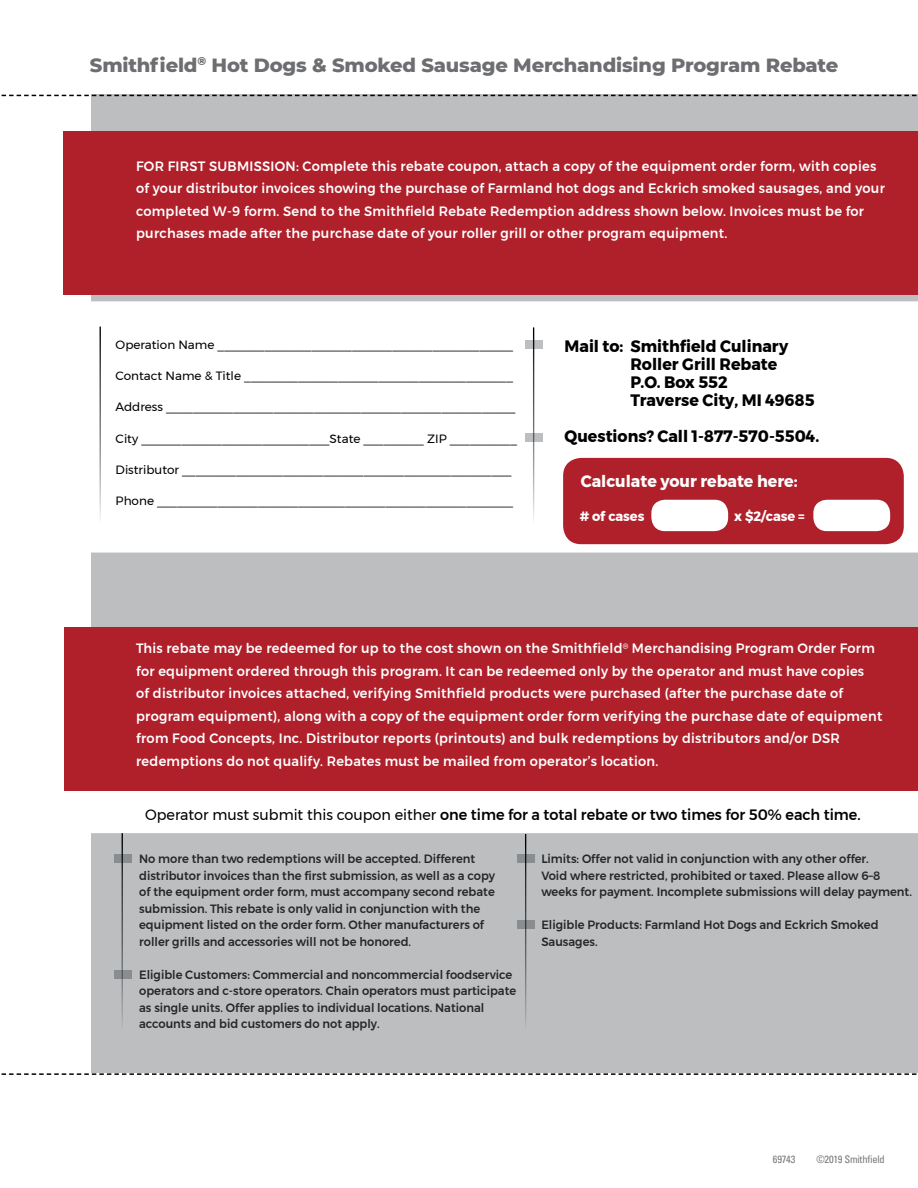
<style>
.page{position:relative;width:918px;height:1188px;background:#fff}
.page>*{position:absolute;margin:0;border:0;box-sizing:border-box;transform-origin:0 0}
.t1{font:800 19.5px "Montserrat";letter-spacing:-.01em;color:#6d6e71}
.t2{font:700 16.5px/18px "Montserrat";color:#000;scale:.96 1}
.t3{font:700 16.5px "Montserrat";color:#fff;scale:.96 1}
.t4{font:500 15px "Montserrat";color:#000;scale:.96 1}
.t5{font:500 13.5px/22.5px "Montserrat";letter-spacing:.02em;color:#fff;scale:.96 1}
.t6{font:700 13.5px "Montserrat";color:#fff;scale:.96 1}
.t7{font:500 12px/16.5px "Montserrat";color:#000;scale:.96 1}
.t8{font:12px "Montserrat";color:#000}
.t9{font:condensed 10.5px "Univers";letter-spacing:-.02em;color:#77787b}
.s1{font-weight:400}
</style>
<div class="page">
<div style="left:91px;top:94px;width:827px;height:979px;background:#bcbec0"></div>
<div style="left:91px;top:791px;width:827px;height:42px;background:#fff"></div>
<hr style="left:122px;top:833px;width:1px;height:196px;background:#fff">
<hr style="left:525px;top:834px;width:1px;height:195px;background:#fff">
<svg style="left:114px;top:854px;width:18px;height:9px"></svg>
<svg style="left:517px;top:854px;width:18px;height:9px"></svg>
<svg style="left:517px;top:921px;width:18px;height:8px"></svg>
<svg style="left:114px;top:971px;width:18px;height:8px"></svg>
<div style="left:65px;top:627px;width:853px;height:164px;background:#af202b"></div>
<div style="left:91px;top:301px;width:827px;height:252px;background:#fff"></div>
<hr style="left:100px;top:327px;width:1px;height:196px;background:#fff">
<hr style="left:533px;top:327px;width:1px;height:196px;background:#fff">
<div style="left:525px;top:340px;width:17px;height:8px;background:#bcbec0"></div>
<div style="left:525px;top:434px;width:17px;height:8px;background:#bcbec0"></div>
<svg style="left:1px;top:95px;width:916px;height:1px"></svg>
<svg style="left:1px;top:1073px;width:916px;height:2px"></svg>
<div style="left:64px;top:131px;width:854px;height:163px;background:#af202b"></div>
<div style="left:563px;top:458px;width:341px;height:86px;background:#af202b;border-radius:18px"></div>
<div style="left:651px;top:500px;width:77px;height:31px;background:#fff;border-radius:13px"></div>
<div style="left:813px;top:500px;width:77px;height:31px;background:#fff;border-radius:13px"></div>
<h1 class="t1" style="left:90px;top:51px;width:750px">Smithfield<sup>®</sup> Hot Dogs &amp; Smoked Sausage Merchandising Program Rebate</h1>
<p class="t5" style="left:136px;top:155px;width:781px">FOR FIRST SUBMISSION: Complete this rebate coupon, attach a copy of the equipment order form, with copies of your distributor invoices showing the purchase of Farmland hot dogs and Eckrich smoked sausages, and your completed W-9 form. Send to the Smithfield Rebate Redemption address shown below. Invoices must be for purchases made after the purchase date of your roller grill or other program equipment.</p>
<p class="t8" style="left:116px;top:336px;width:399px">Operation Name ____________________________________________</p>
<p class="t8" style="left:116px;top:367px;width:399px">Contact Name &amp; Title ________________________________________</p>
<p class="t8" style="left:116px;top:398px;width:401px">Address ____________________________________________________</p>
<p class="t8" style="left:116px;top:429px;width:403px">City ____________________________State _________ ZIP __________</p>
<p class="t8" style="left:116px;top:460px;width:397px">Distributor _________________________________________________</p>
<p class="t8" style="left:116px;top:491px;width:399px">Phone _____________________________________________________</p>
<p class="t2" style="left:631px;top:337px;width:193px;text-indent:-66px">Mail to: Smithfield Culinary<br>Roller Grill Rebate<br>P.O. Box 552<br>Traverse City, MI 49685</p>
<p class="t2" style="left:565px;top:427px;width:267px">Questions? Call 1-877-570-5504.</p>
<p class="t3" style="left:581px;top:468px;width:227px">Calculate your rebate here:</p>
<p class="t6" style="left:580px;top:505px;width:69px"># of cases</p>
<p class="t6" style="left:734px;top:505px;width:75px">x $2/case =</p>
<p class="t5" style="left:136px;top:637px;width:779px">This rebate may be redeemed for up to the cost shown on the Smithfield<sup>®</sup> Merchandising Program Order Form for equipment ordered through this program. It can be redeemed only by the operator and must have copies<br>of distributor invoices attached, verifying Smithfield products were purchased (after the purchase date of program equipment), along with a copy of the equipment order form verifying the purchase date of equipment from Food Concepts, Inc. Distributor reports (printouts) and bulk redemptions by distributors and/or DSR redemptions do not qualify. Rebates must be mailed from operator’s location.</p>
<p class="t4" style="left:145px;top:803px;width:747px"><span class="s1">Operator must submit this coupon either</span> one time for a total rebate or two times for 50% each time.</p>
<p class="t7" style="left:139px;top:850px;width:372px">No more than two redemptions will be accepted. Different distributor invoices than the first submission, as well as a copy of the equipment order form, must accompany second rebate submission. This rebate is only valid in conjunction with the equipment listed on the order form. Other manufacturers of roller grills and accessories will not be honored.</p>
<p class="t7" style="left:139px;top:966px;width:394px">Eligible Customers: Commercial and noncommercial foodservice operators and c-store operators. Chain operators must participate as single units. Offer applies to individual locations. National accounts and bid customers do not apply.</p>
<p class="t7" style="left:541px;top:850px;width:388px">Limits: Offer not valid in conjunction with any other offer.<br>Void where restricted, prohibited or taxed. Please allow 6–8 weeks for payment. Incomplete submissions will delay payment.</p>
<p class="t7" style="left:541px;top:916px;width:353px">Eligible Products: Farmland Hot Dogs and Eckrich Smoked<br>Sausages.</p>
<p class="t9" style="left:773px;top:1153px;width:24px">69743</p>
<p class="t9" style="left:816px;top:1153px;width:70px">©2019 Smithfield</p>
</div>
